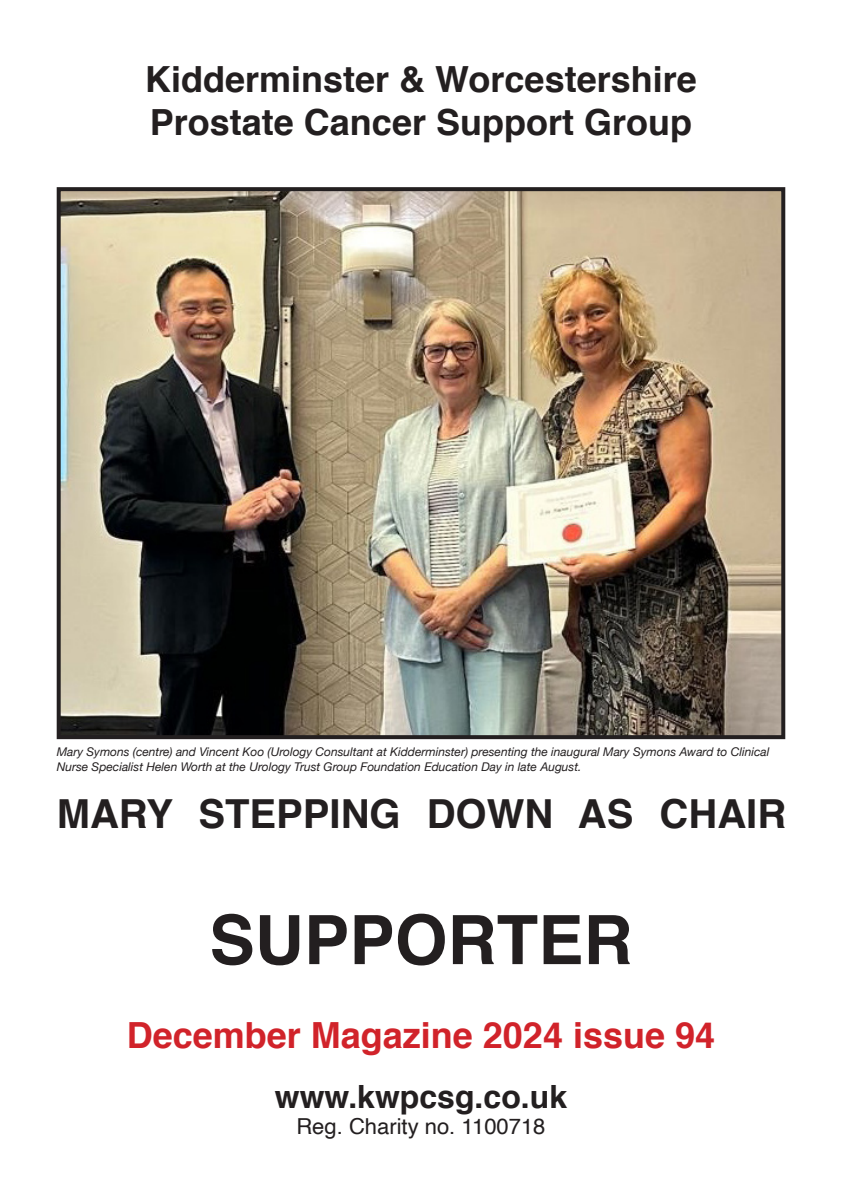
<style>
.page{position:relative;width:842px;height:1191px;background:#fff}
.page>*{position:absolute;margin:0;border:0;box-sizing:border-box;transform-origin:0 0}
.t1{font:700 68px "Helvetica";color:#231f20}
.t2{font:700 40px "Helvetica";color:#231f20}
.t3{font:700 36px/43.2px "Helvetica";color:#231f20}
.t4{font:700 36px "Helvetica";color:#d1232a}
.t5{font:700 32px "Helvetica";color:#231f20}
.t6{font:22px "Helvetica";color:#231f20}
.t7{font:italic 12px/14.4px "Helvetica Neue";color:#231f20}
</style>
<div class="page">
<img style="left:62px;top:192px;width:718px;height:542px">
<div style="left:57px;top:187px;width:728px;height:552px;border:4px solid #231f20"></div>
<h3 class="t3" style="left:145px;top:58px;width:553px">Kidderminster &amp; Worcestershire<br>Prostate Cancer Support Group</h3>
<p class="t7" style="left:57px;top:745px;width:714px">Mary Symons (centre) and Vincent Koo (Urology Consultant at Kidderminster) presenting the inaugural Mary Symons Award to Clinical<br>Nurse Specialist Helen Worth at the Urology Trust Group Foundation Education Day in late August.</p>
<h2 class="t2" style="left:57px;top:781px;width:731px">MARY STEPPING DOWN AS CHAIR</h2>
<h1 class="t1" style="left:209px;top:885px;width:425px">SUPPORTER</h1>
<h3 class="t4" style="left:127px;top:1006px;width:590px">December Magazine 2024 issue 94</h3>
<h3 class="t5" style="left:275px;top:1070px;width:294px">www.kwpcsg.co.uk</h3>
<h3 class="t6" style="left:296px;top:1109px;width:251px">Reg. Charity no. 1100718</h3>
</div>
